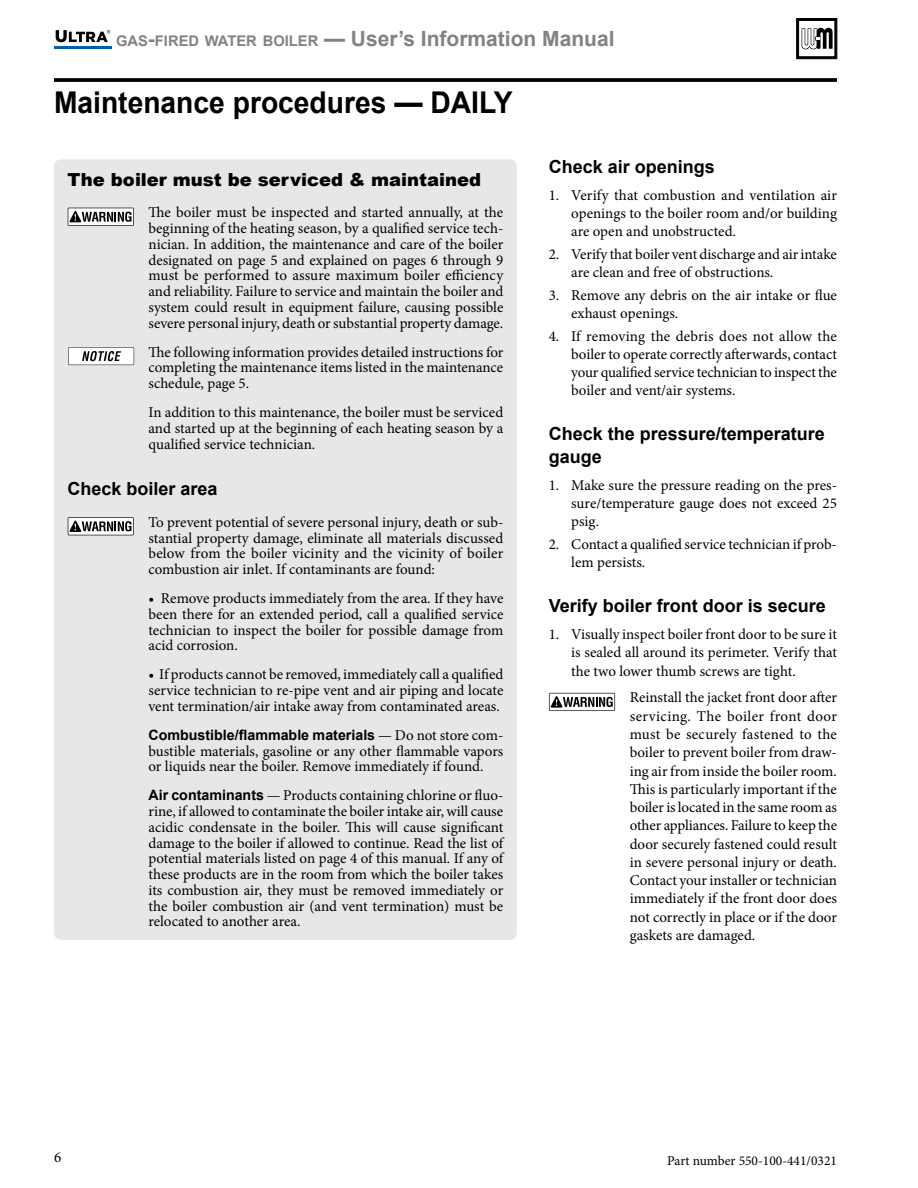
<style>
.page{position:relative;width:918px;height:1188px;background:#fff}
.page>*{position:absolute;margin:0;border:0;box-sizing:border-box;transform-origin:0 0}
.t1{font:700 30px "Arial";color:#000;scale:.94 1}
.t2{font:700 21px "Arial";color:#808285}
.t3{font:700 18px/22.4px "Arial";color:#000}
.t4{font:900 18px "Arial";color:#000}
.t5{font:15px/15.8px "Minion Pro";letter-spacing:-.005em;color:#000;text-align:justify}
.t6{font:700 14.25px "Arial";color:#000}
.t7{font:13.5px "Minion Pro";color:#000}
.s1{font-size:14.7px}
.s2{font-style:inherit}
.s3{font-family:"Minion Pro";font-weight:400;font-size:15px}
.s4{font-family:"Arial";font-weight:700;font-size:14.25px}
</style>
<div class="page">
<hr style="left:54px;top:46px;width:57px;height:2px;background:#0060a9">
<svg style="left:56px;top:30px;width:54px;height:12px"></svg>
<svg style="left:797px;top:18px;width:40px;height:41px"></svg>
<svg style="left:54px;top:78px;width:783px;height:4px;background:#0f0f0f"></svg>
<svg style="left:549px;top:693px;width:66px;height:18px"></svg>
<div style="left:54px;top:159px;width:463px;height:781px;background:#e6e7e8;border-radius:7px"></div>
<svg style="left:68px;top:208px;width:66px;height:18px"></svg>
<svg style="left:68px;top:347px;width:66px;height:18px"></svg>
<svg style="left:68px;top:517px;width:66px;height:18px"></svg>
<h2 class="t2" style="left:116px;top:24px;width:500px"><span class="s1">GAS</span><span class="s2">-</span><span class="s1">FIRED WATER BOILER</span> <span class="s2">—</span> User’s Information Manual</h2>
<h1 class="t1" style="left:54px;top:82px;width:489px">Maintenance procedures — DAILY</h1>
<p class="t4" style="left:68px;top:166px;width:415px">The boiler must be serviced &amp; maintained</p>
<p class="t5" style="left:148px;top:205px;width:356px">The boiler must be inspected and started annually, at the beginning of the heating season, by a qualified service tech&shy;nician. In addition, the maintenance and care of the boiler designated on page 5 and explained on pages 6 through 9 must be performed to assure maximum boiler efficiency and reliability. Failure to service and maintain the boiler and system could result in equipment failure, causing possible severe personal injury, death or substantial property damage.</p>
<p class="t5" style="left:148px;top:344px;width:356px">The following information provides detailed instructions for completing the maintenance items listed in the maintenance schedule, page 5.</p>
<p class="t5" style="left:148px;top:404px;width:356px">In addition to this maintenance, the boiler must be serviced and started up at the beginning of each heating season by a qualified service technician.</p>
<p class="t3" style="left:68px;top:478px;width:152px">Check boiler area</p>
<p class="t5" style="left:148px;top:514px;width:356px">To prevent potential of severe personal injury, death or sub&shy;stantial property damage, eliminate all materials discussed below from the boiler vicinity and the vicinity of boiler combustion air inlet. If contaminants are found:</p>
<p class="t5" style="left:148px;top:591px;width:356px">• Remove products immediately from the area. If they have been there for an extended period, call a qualified service technician to inspect the boiler for possible damage from acid corrosion.</p>
<p class="t5" style="left:148px;top:667px;width:356px">• If products cannot be removed, immediately call a qualified service technician to re-pipe vent and air piping and locate vent termination/air intake away from contaminated areas.</p>
<p class="t6" style="left:148px;top:725px;width:356px">Combustible/flammable materials <span class="s3">— Do not store com-</span></p>
<p class="t5" style="left:149px;top:743px;width:356px">bustible materials, gasoline or any other flammable vapors or liquids near the boiler. Remove immediately if found.</p>
<p class="t5" style="left:148px;top:788px;width:356px"><span class="s4">Air contaminants</span> — Products containing chlorine or fluo&shy;rine, if allowed to contaminate the boiler intake air, will cause acidic condensate in the boiler. This will cause significant damage to the boiler if allowed to continue. Read the list of potential materials listed on page 4 of this manual. If any of these products are in the room from which the boiler takes its combustion air, they must be removed immediately or the boiler combustion air (and vent termination) must be relocated to another area.</p>
<p class="t3" style="left:549px;top:155px;width:168px">Check air openings</p>
<p class="t5" style="left:571px;top:186px;width:267px;line-height:18.3px;text-indent:-22px">1. Verify that combustion and ventilation air openings to the boiler room and/or building are open and unobstructed.</p>
<p class="t5" style="left:571px;top:245px;width:267px;line-height:18.3px;text-indent:-22px">2. Verify that boiler vent discharge and air intake are clean and free of obstructions.</p>
<p class="t5" style="left:571px;top:286px;width:267px;line-height:18.3px;text-indent:-22px">3. Remove any debris on the air intake or flue exhaust openings.</p>
<p class="t5" style="left:571px;top:327px;width:267px;line-height:18.3px;text-indent:-22px">4. If removing the debris does not allow the boiler to operate correctly afterwards, contact your qualified service technician to inspect the boiler and vent/air systems.</p>
<p class="t3" style="left:549px;top:423px;width:278px">Check the pressure/temperature gauge</p>
<p class="t5" style="left:571px;top:476px;width:267px;line-height:18.3px;text-indent:-22px">1. Make sure the pressure reading on the pres&shy;sure/temperature gauge does not exceed 25 psig.</p>
<p class="t5" style="left:571px;top:535px;width:267px;line-height:18.3px;text-indent:-22px">2. Contact a qualified service technician if prob&shy;lem persists.</p>
<p class="t3" style="left:549px;top:595px;width:279px">Verify boiler front door is secure</p>
<p class="t5" style="left:571px;top:625px;width:267px;line-height:18.3px;text-indent:-22px">1. Visually inspect boiler front door to be sure it is sealed all around its perimeter. Verify that the two lower thumb screws are tight.</p>
<p class="t5" style="left:630px;top:689px;width:209px;line-height:18.3px">Reinstall the jacket front door after servicing. The boiler front door must be securely fastened to the boiler to prevent boiler from draw&shy;ing air from inside the boiler room.<br>This is particularly important if the boiler is located in the same room as other appliances. Failure to keep the door securely fastened could result in severe personal injury or death.<br>Contact your installer or technician immediately if the front door does not correctly in place or if the door gaskets are damaged.</p>
<p class="t5" style="left:54px;top:1149px;width:9px">6</p>
<p class="t7" style="left:667px;top:1151px;width:171px">Part number 550-100-441/0321</p>
</div>
